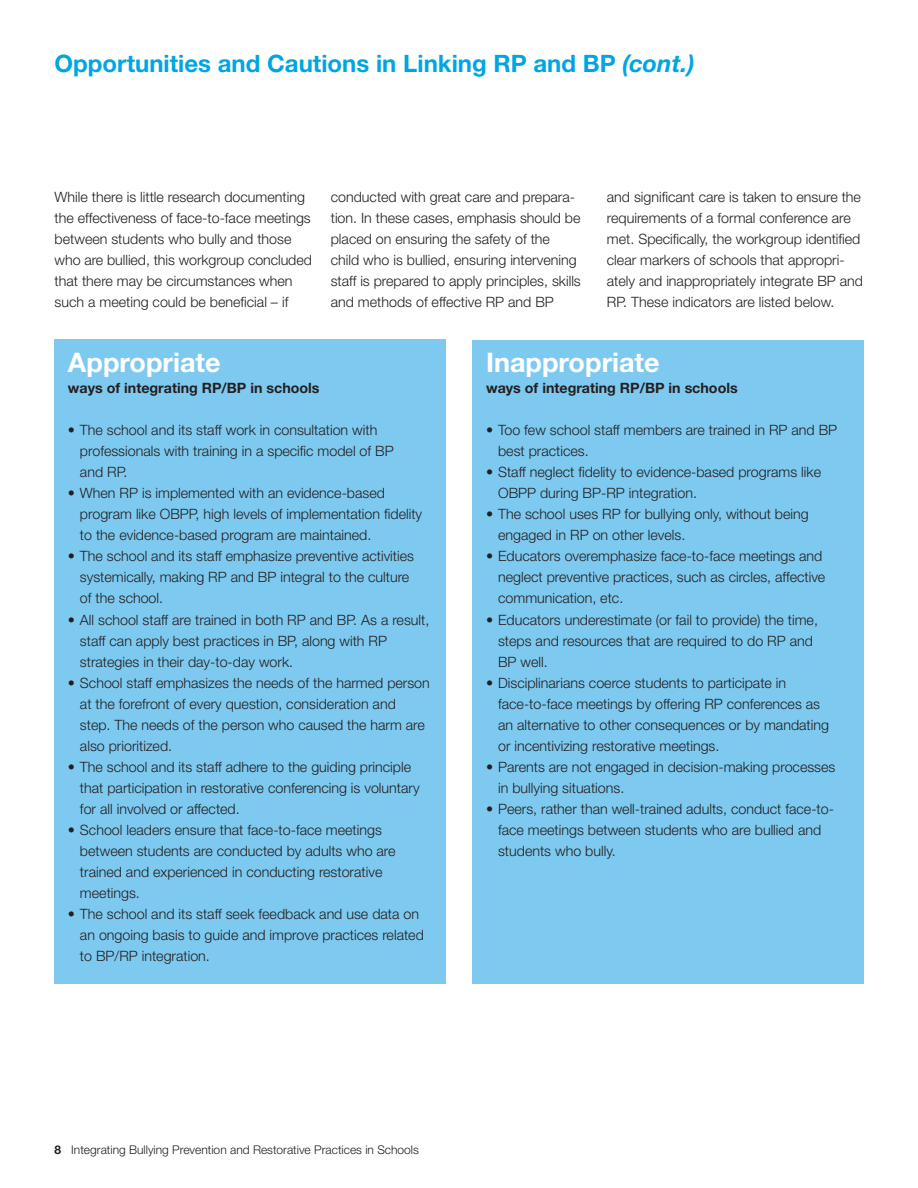
<style>
.page{position:relative;width:918px;height:1188px;background:#fff}
.page>*{position:absolute;margin:0;border:0;box-sizing:border-box;transform-origin:0 0}
.t1{font:700 27px "Helvetica Neue LT Std";color:#fff}
.t2{font:700 24px "Helvetica Neue LT Std";color:#00a5e3}
.t3{font:300 14.25px/21px "Helvetica Neue LT Std";color:#231f20}
.t4{font:700 14.25px "Helvetica Neue LT Std";color:#231f20}
.t5{font:300 12px "Helvetica Neue LT Std";color:#231f20}
.s1{font-style:italic}
.s2{font-weight:700}
</style>
<div class="page">
<div style="left:55px;top:339px;width:391px;height:644px;background:#7ec9f0"></div>
<div style="left:472px;top:340px;width:392px;height:643px;background:#7ec9f0"></div>
<h2 class="t2" style="left:55px;top:48px;width:641px">Opportunities and Cautions in Linking RP and BP <span class="s1">(cont.)</span></h2>
<p class="t3" style="left:55px;top:186px;width:259px">While there is little research documenting the effectiveness of face-to-face meetings between students who bully and those who are bullied, this workgroup concluded that there may be circumstances when such a meeting could be beneficial – if</p>
<p class="t3" style="left:331px;top:186px;width:251px">conducted with great care and prepara&shy;tion. In these cases, emphasis should be placed on ensuring the safety of the child who is bullied, ensuring intervening staff is prepared to apply principles, skills and methods of effective RP and BP</p>
<p class="t3" style="left:607px;top:186px;width:258px">and significant care is taken to ensure the requirements of a formal conference are met. Specifically, the workgroup identified clear markers of schools that appropri&shy;ately and inappropriately integrate BP and RP. These indicators are listed below.</p>
<h1 class="t1" style="left:68px;top:346px;width:154px">Appropriate</h1>
<p class="t4" style="left:68px;top:379px;width:253px">ways of integrating RP/BP in schools</p>
<p class="t3" style="left:80px;top:420px;width:315px;text-indent:-12px">• The school and its staff work in consultation with professionals with training in a specific model of BP and RP.</p>
<p class="t3" style="left:80px;top:483px;width:343px;text-indent:-12px">• When RP is implemented with an evidence-based program like OBPP, high levels of implementation fidelity to the evidence-based program are maintained.</p>
<p class="t3" style="left:80px;top:546px;width:335px;text-indent:-12px">• The school and its staff emphasize preventive activities systemically, making RP and BP integral to the culture of the school.</p>
<p class="t3" style="left:80px;top:609px;width:351px;text-indent:-12px">• All school staff are trained in both RP and BP. As a result, staff can apply best practices in BP, along with RP strategies in their day-to-day work.</p>
<p class="t3" style="left:80px;top:672px;width:351px;text-indent:-12px">• School staff emphasizes the needs of the harmed person at the forefront of every question, consideration and step. The needs of the person who caused the harm are also prioritized.</p>
<p class="t3" style="left:80px;top:756px;width:341px;text-indent:-12px">• The school and its staff adhere to the guiding principle that participation in restorative conferencing is voluntary for all involved or affected.</p>
<p class="t3" style="left:80px;top:819px;width:317px;text-indent:-12px">• School leaders ensure that face-to-face meetings between students are conducted by adults who are trained and experienced in conducting restorative meetings.</p>
<p class="t3" style="left:80px;top:903px;width:345px;text-indent:-12px">• The school and its staff seek feedback and use data on an ongoing basis to guide and improve practices related to BP/RP integration.</p>
<h1 class="t1" style="left:486px;top:346px;width:175px">Inappropriate</h1>
<p class="t4" style="left:486px;top:379px;width:253px">ways of integrating RP/BP in schools</p>
<p class="t3" style="left:498px;top:420px;width:340px;text-indent:-12px">• Too few school staff members are trained in RP and BP best practices.</p>
<p class="t3" style="left:498px;top:462px;width:324px;text-indent:-12px">• Staff neglect fidelity to evidence-based programs like<br>OBPP during BP-RP integration.</p>
<p class="t3" style="left:498px;top:504px;width:312px;text-indent:-12px">• The school uses RP for bullying only, without being engaged in RP on other levels.</p>
<p class="t3" style="left:498px;top:546px;width:329px;text-indent:-12px">• Educators overemphasize face-to-face meetings and neglect preventive practices, such as circles, affective communication, etc.</p>
<p class="t3" style="left:498px;top:609px;width:321px;text-indent:-12px">• Educators underestimate (or fail to provide) the time, steps and resources that are required to do RP and<br>BP well.</p>
<p class="t3" style="left:498px;top:672px;width:332px;text-indent:-12px">• Disciplinarians coerce students to participate in face-to-face meetings by offering RP conferences as an alternative to other consequences or by mandating or incentivizing restorative meetings.</p>
<p class="t3" style="left:498px;top:756px;width:339px;text-indent:-12px">• Parents are not engaged in decision-making processes in bullying situations.</p>
<p class="t3" style="left:498px;top:798px;width:337px;text-indent:-12px">• Peers, rather than well-trained adults, conduct face-to&shy;face meetings between students who are bullied and students who bully.</p>
<p class="t5" style="left:55px;top:1142px;width:366px"><span class="s2">8</span> Integrating Bullying Prevention and Restorative Practices in Schools</p>
</div>
